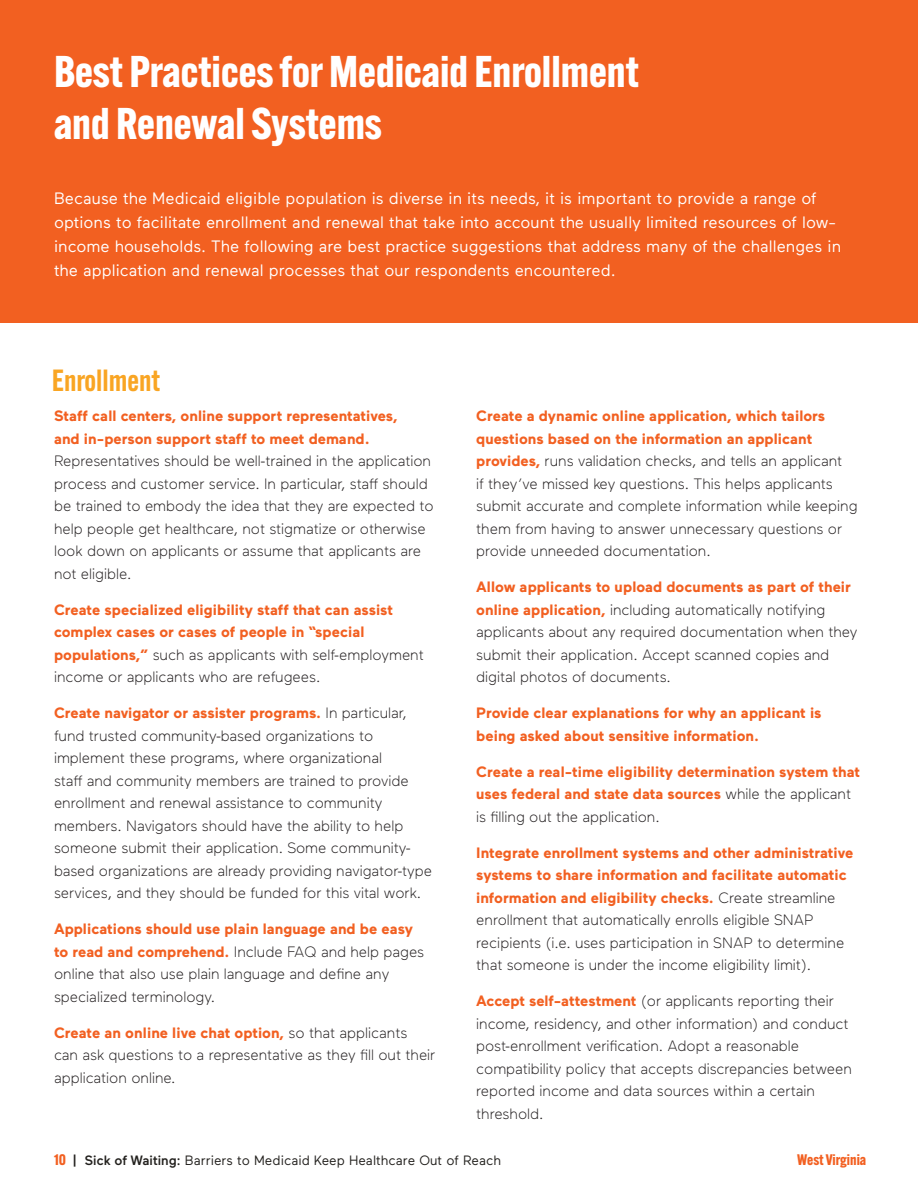
<style>
.page{position:relative;width:918px;height:1188px;background:#fff}
.page>*{position:absolute;margin:0;border:0;box-sizing:border-box;transform-origin:0 0}
.t1{font:700 43.5px/52.5px "Alternate Gothic ATF";color:#fff}
.t2{font:600 30px "Alternate Gothic ATF";color:#f9a523}
.t3{font:16.5px/24px "Maax";color:#fff}
.t4{font:300 15px/22.5px "Maax";color:#231f20}
.t5{font:700 15px/22.5px "Maax";color:#f26021}
.t6{font:700 15px "Alternate Gothic ATF";color:#f26021}
.t7{font:13.5px "Maax";color:#23211e}
.s1{font-weight:300;color:#231f20}
.s2{font-weight:700;color:#f26021}
.s3{font-family:"Alternate Gothic ATF";font-weight:700;font-size:15px;color:#f26021}
.s4{font-weight:500}
</style>
<div class="page">
<div style="left:0;top:0;width:918px;height:322px;background:#f26021"></div>
<h1 class="t1" style="left:54px;top:45px;width:586px">Best Practices for Medicaid Enrollment and Renewal Systems</h1>
<p class="t3" style="left:54px;top:186px;width:789px">Because the Medicaid eligible population is diverse in its needs, it is important to provide a range of options to facilitate enrollment and renewal that take into account the usually limited resources of low&shy;income households. The following are best practice suggestions that address many of the challenges in the application and renewal processes that our respondents encountered.</p>
<h2 class="t2" style="left:52px;top:361px;width:110px">Enrollment</h2>
<p class="t5" style="left:54px;top:405px;width:345px">Staff call centers, online support representatives, and in-person support staff to meet demand.</p>
<p class="t4" style="left:54px;top:449px;width:381px">Representatives should be well-trained in the application process and customer service. In particular, staff should be trained to embody the idea that they are expected to help people get healthcare, not stigmatize or otherwise look down on applicants or assume that applicants are not eligible.</p>
<p class="t5" style="left:54px;top:599px;width:371px">Create specialized eligibility staff that can assist complex cases or cases of people in “special populations,” <span class="s1">such as applicants with self-employment income or applicants who are refugees.</span></p>
<p class="t4" style="left:54px;top:701px;width:380px"><span class="s2">Create navigator or assister programs.</span> In particular, fund trusted community-based organizations to implement these programs, where organizational<br>staff and community members are trained to provide enrollment and renewal assistance to community members. Navigators should have the ability to help someone submit their application. Some community&shy;based organizations are already providing navigator-type services, and they should be funded for this vital work.</p>
<p class="t4" style="left:54px;top:917px;width:372px"><span class="s2">Applications should use plain language and be easy to read and comprehend.</span> Include FAQ and help pages online that also use plain language and define any specialized terminology.</p>
<p class="t4" style="left:54px;top:1021px;width:383px"><span class="s2">Create an online live chat option,</span> so that applicants<br>can ask questions to a representative as they fill out their application online.</p>
<p class="t4" style="left:476px;top:404px;width:383px"><span class="s2">Create a dynamic online application, which tailors questions based on the information an applicant provides,</span> runs validation checks, and tells an applicant<br>if they’ve missed key questions. This helps applicants submit accurate and complete information while keeping them from having to answer unnecessary questions or provide unneeded documentation.</p>
<p class="t4" style="left:476px;top:575px;width:383px"><span class="s2">Allow applicants to upload documents as part of their online application,</span> including automatically notifying applicants about any required documentation when they submit their application. Accept scanned copies and digital photos of documents.</p>
<p class="t5" style="left:476px;top:702px;width:347px">Provide clear explanations for why an applicant is being asked about sensitive information.</p>
<p class="t5" style="left:476px;top:761px;width:386px">Create a real-time eligibility determination system that uses federal and state data sources <span class="s1">while the applicant is filling out the application.</span></p>
<p class="t4" style="left:476px;top:841px;width:379px"><span class="s2">Integrate enrollment systems and other administrative systems to share information and facilitate automatic information and eligibility checks.</span> Create streamline enrollment that automatically enrolls eligible SNAP recipients (i.e. uses participation in SNAP to determine that someone is under the income eligibility limit).</p>
<p class="t4" style="left:476px;top:989px;width:377px"><span class="s2">Accept self-attestment</span> (or applicants reporting their income, residency, and other information) and conduct post-enrollment verification. Adopt a reasonable compatibility policy that accepts discrepancies between reported income and data sources within a certain threshold.</p>
<p class="t7" style="left:54px;top:1153px;width:448px"><span class="s3">10</span> <span class="s4">| Sick of Waiting:</span> Barriers to Medicaid Keep Healthcare Out of Reach</p>
<p class="t6" style="left:797px;top:1150px;width:70px">West Virginia</p>
</div>
